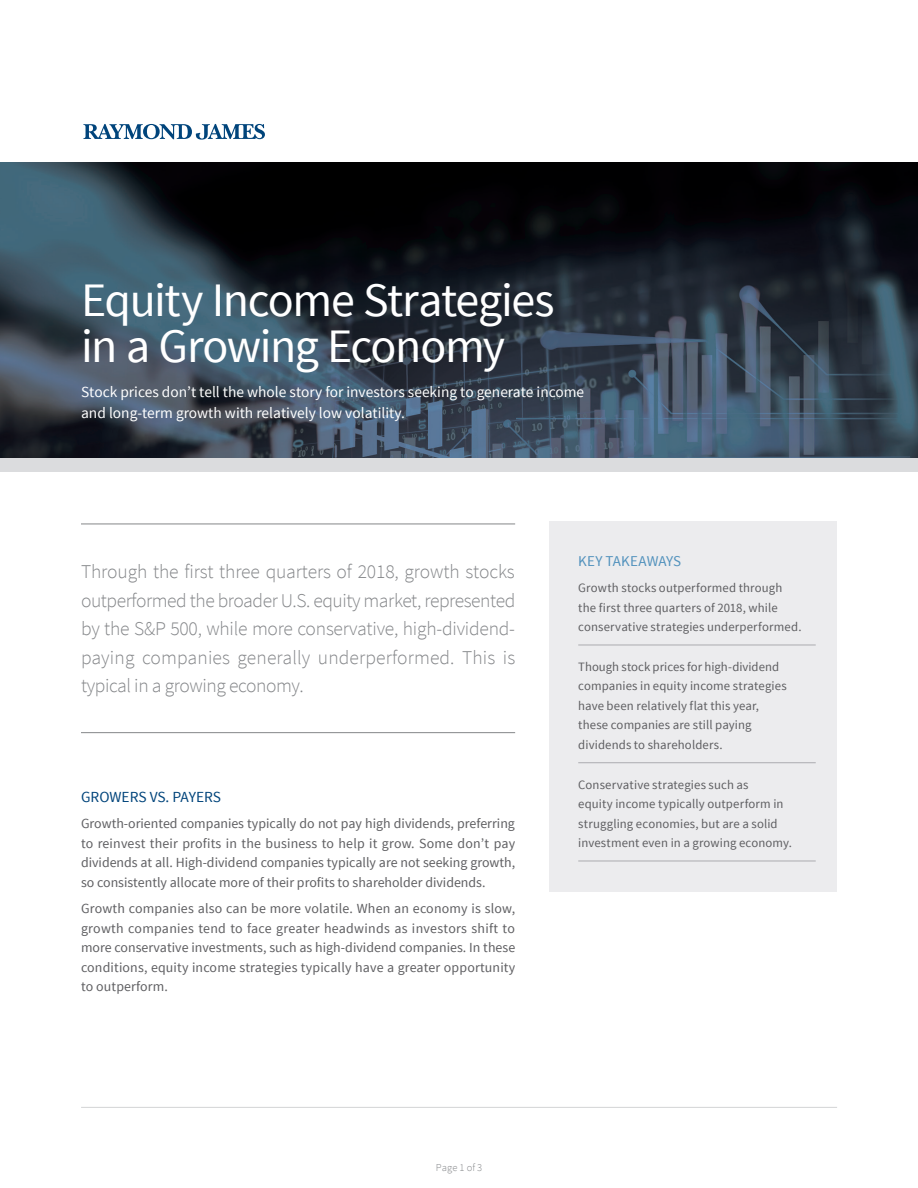
<style>
.page{position:relative;width:918px;height:1188px;background:#fff}
.page>*{position:absolute;margin:0;border:0;box-sizing:border-box;transform-origin:0 0}
.t1{font:48px/46.5px "Source Sans Pro";letter-spacing:-.03em;color:#fff}
.t2{font:300 19.5px/28.5px "Source Sans Pro";letter-spacing:-.01em;color:#848689;text-align:justify}
.t3{font:15.3px/21px "Source Sans Pro";color:#fff}
.Subhead_-_1st_Tier{font:15.3px "Source Sans Pro";letter-spacing:-.005em;color:#00447b}
.t4{font:15px "Source Sans Pro";letter-spacing:.005em;color:#5292bd}
.t5{font:13.8px/19.5px "Source Sans Pro";color:#5f5f62;text-align:justify}
.Key_Takeaway_copy{font:12.75px/19.5px "Source Sans Pro";letter-spacing:.01em;color:#5f5f62}
.t6{font:300 10.5px "Source Sans Pro";letter-spacing:.01em;color:#848689}
</style>
<div class="page">
<hr style="left:81px;top:1107px;width:756px;height:1px;background:#d3d4d6">
<svg style="left:83px;top:124px;width:182px;height:16px"></svg>
<hr style="left:81px;top:524px;width:434px;height:1px;background:#848689">
<hr style="left:81px;top:732px;width:434px;height:1px;background:#848689">
<img style="left:0;top:162px;width:918px;height:296px">
<div style="left:0;top:458px;width:918px;height:13px;background:#dbdcde"></div>
<div style="left:549px;top:522px;width:288px;height:370px;background:#ececee"></div>
<hr style="left:578px;top:645px;width:238px;height:1px;background:#abacb0">
<hr style="left:578px;top:762px;width:238px;height:1px;background:#abacb0">
<hr style="left:578px;top:861px;width:238px;height:1px;background:#abacb0">
<p class="t1" style="left:81px;top:277px;width:475px">Equity Income Strategies in a Growing Economy</p>
<p class="t3" style="left:81px;top:381px;width:505px">Stock prices don’t tell the whole story for investors seeking to generate income and long-term growth with relatively low volatility.</p>
<p class="t2" style="left:81px;top:558px;width:436px">Through the first three quarters of 2018, growth stocks outperformed the broader U.S. equity market, represented by the S&amp;P 500, while more conservative, high-dividend&shy;paying companies generally underperformed. This is typical in a growing economy.</p>
<p class="Subhead_-_1st_Tier" style="left:81px;top:788px;width:142px">GROWERS VS. PAYERS</p>
<p class="t5" style="left:81px;top:814px;width:436px">Growth-oriented companies typically do not pay high dividends, preferring to reinvest their profits in the business to help it grow. Some don’t pay dividends at all. High-dividend companies typically are not seeking growth, so consistently allocate more of their profits to shareholder dividends.</p>
<p class="t5" style="left:81px;top:899px;width:436px">Growth companies also can be more volatile. When an economy is slow, growth companies tend to face greater headwinds as investors shift to more conservative investments, such as high-dividend companies. In these conditions, equity income strategies typically have a greater opportunity to outperform.</p>
<p class="t4" style="left:578px;top:552px;width:104px">KEY TAKEAWAYS</p>
<p class="Key_Takeaway_copy" style="left:578px;top:578px;width:225px">Growth stocks outperformed through the first three quarters of 2018, while conservative strategies underperformed.</p>
<p class="Key_Takeaway_copy" style="left:578px;top:657px;width:210px">Though stock prices for high-dividend companies in equity income strategies have been relatively flat this year, these companies are still paying dividends to shareholders.</p>
<p class="Key_Takeaway_copy" style="left:578px;top:775px;width:215px">Conservative strategies such as<br>equity income typically outperform in struggling economies, but are a solid investment even in a growing economy.</p>
<p class="t6" style="left:436px;top:1161px;width:48px">Page 1 of 3</p>
</div>
